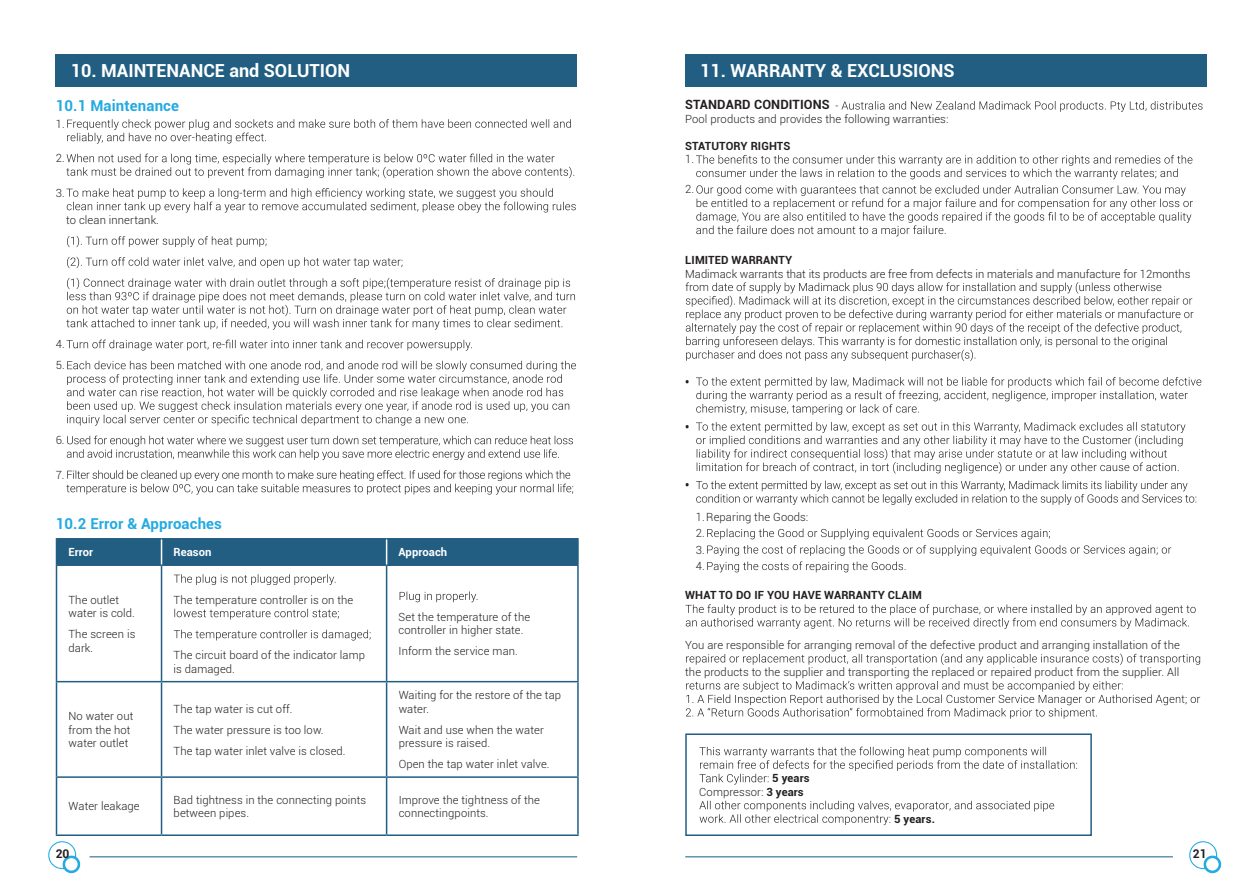
<style>
.page{position:relative;width:1259px;height:893px;background:#fff}
.page>*{position:absolute;margin:0;border:0;box-sizing:border-box;transform-origin:0 0}
.t1{font:700 18px "Roboto";color:#fff}
.t2{font:700 15px "Roboto";letter-spacing:.01em;color:#24aae1}
.t3{font:700 12.75px "Roboto";letter-spacing:.01em;color:#231f20}
.t4{font:700 12px "Roboto";color:#231f20}
.t5{font:300 11.25px/13.5px "Roboto";letter-spacing:.01em;color:#231f20}
.t6{font:700 11.25px/13.5px "Roboto";letter-spacing:.01em;color:#231f20}
.t7{font:700 11.25px "Roboto";letter-spacing:.01em;color:#fff}
.t8{font:900 11.25px "Roboto";color:#231f20}
.s1{font-weight:300}
</style>
<div class="page">
<hr style="left:90px;top:856px;width:487px;height:1px;background:#126081">
<hr style="left:685px;top:856px;width:488px;height:1px;background:#126081">
<svg style="left:48px;top:841px;width:33px;height:33px"></svg>
<svg style="left:1189px;top:841px;width:33px;height:33px"></svg>
<svg style="left:67px;top:119px;width:504px;height:25px"></svg>
<svg style="left:66px;top:154px;width:508px;height:24px"></svg>
<svg style="left:67px;top:188px;width:509px;height:25px"></svg>
<svg style="left:67px;top:236px;width:199px;height:11px"></svg>
<svg style="left:67px;top:257px;width:335px;height:11px"></svg>
<svg style="left:66px;top:278px;width:509px;height:52px"></svg>
<svg style="left:67px;top:340px;width:405px;height:11px"></svg>
<svg style="left:67px;top:361px;width:509px;height:65px"></svg>
<svg style="left:67px;top:436px;width:506px;height:24px"></svg>
<svg style="left:66px;top:470px;width:507px;height:25px"></svg>
<div style="left:56px;top:54px;width:521px;height:33px;background:#225e82"></div>
<hr style="left:56px;top:538px;width:105px;height:1px;background:#225e82">
<hr style="left:161px;top:538px;width:225px;height:1px;background:#225e82">
<hr style="left:386px;top:538px;width:193px;height:1px;background:#225e82">
<hr style="left:577px;top:539px;width:2px;height:25px;background:#225e82">
<hr style="left:56px;top:564px;width:105px;height:2px;background:#225e82">
<hr style="left:56px;top:566px;width:1px;height:115px;background:#225e82">
<hr style="left:161px;top:564px;width:225px;height:2px;background:#225e82">
<hr style="left:161px;top:566px;width:1px;height:115px;background:#225e82">
<hr style="left:386px;top:564px;width:193px;height:2px;background:#225e82">
<hr style="left:386px;top:566px;width:1px;height:115px;background:#225e82">
<hr style="left:577px;top:566px;width:2px;height:115px;background:#225e82">
<hr style="left:56px;top:681px;width:105px;height:1px;background:#225e82">
<hr style="left:56px;top:682px;width:1px;height:94px;background:#225e82">
<hr style="left:161px;top:681px;width:225px;height:1px;background:#225e82">
<hr style="left:161px;top:682px;width:1px;height:94px;background:#225e82">
<hr style="left:386px;top:681px;width:193px;height:1px;background:#225e82">
<hr style="left:386px;top:682px;width:1px;height:94px;background:#225e82">
<hr style="left:577px;top:682px;width:2px;height:94px;background:#225e82">
<hr style="left:56px;top:776px;width:105px;height:2px;background:#225e82">
<hr style="left:56px;top:778px;width:1px;height:56px;background:#225e82">
<hr style="left:161px;top:776px;width:225px;height:2px;background:#225e82">
<hr style="left:161px;top:778px;width:1px;height:56px;background:#225e82">
<hr style="left:386px;top:776px;width:193px;height:2px;background:#225e82">
<hr style="left:386px;top:778px;width:1px;height:56px;background:#225e82">
<hr style="left:577px;top:778px;width:2px;height:56px;background:#225e82">
<hr style="left:56px;top:834px;width:105px;height:2px;background:#225e82">
<hr style="left:161px;top:834px;width:225px;height:2px;background:#225e82">
<hr style="left:386px;top:834px;width:193px;height:2px;background:#225e82">
<div style="left:56px;top:539px;width:521px;height:26px;background:#225e82"></div>
<svg style="left:174px;top:574px;width:161px;height:11px"></svg>
<svg style="left:174px;top:609px;width:165px;height:10px"></svg>
<svg style="left:174px;top:630px;width:196px;height:10px"></svg>
<svg style="left:399px;top:591px;width:78px;height:11px"></svg>
<div style="left:685px;top:54px;width:521px;height:33px;background:#225e82"></div>
<svg style="left:835px;top:101px;width:367px;height:11px"></svg>
<svg style="left:696px;top:155px;width:496px;height:24px"></svg>
<svg style="left:696px;top:185px;width:497px;height:51px"></svg>
<svg style="left:685px;top:282px;width:508px;height:79px"></svg>
<svg style="left:696px;top:377px;width:505px;height:38px"></svg>
<svg style="left:696px;top:422px;width:489px;height:52px"></svg>
<svg style="left:696px;top:481px;width:500px;height:24px"></svg>
<svg style="left:707px;top:529px;width:343px;height:10px"></svg>
<svg style="left:707px;top:545px;width:464px;height:27px"></svg>
<svg style="left:685px;top:604px;width:510px;height:25px"></svg>
<svg style="left:686px;top:653px;width:514px;height:12px"></svg>
<svg style="left:686px;top:681px;width:514px;height:38px"></svg>
<div style="left:685px;top:733px;width:407px;height:103px;border:2px solid #225e82"></div>
<svg style="left:699px;top:747px;width:378px;height:38px"></svg>
<svg style="left:699px;top:801px;width:355px;height:24px"></svg>
<h1 class="t1" style="left:71px;top:58px;width:281px">10. MAINTENANCE and SOLUTION</h1>
<h2 class="t2" style="left:56px;top:95px;width:125px">10.1 Maintenance</h2>
<p class="t5" style="left:56px;top:117px;width:11px">1.</p>
<p class="t5" style="left:56px;top:151px;width:11px">2.</p>
<p class="t5" style="left:56px;top:186px;width:11px">3.</p>
<p class="t5" style="left:66px;top:213px;width:94px">to clean innertank.</p>
<p class="t5" style="left:56px;top:333px;width:11px;line-height:21px">4.<br>5.</p>
<p class="t5" style="left:56px;top:433px;width:10px">6.</p>
<p class="t5" style="left:56px;top:468px;width:10px">7.</p>
<h2 class="t2" style="left:56px;top:513px;width:168px">10.2 Error &amp; Approaches</h2>
<p class="t7" style="left:68px;top:544px;width:26px">Error</p>
<p class="t7" style="left:173px;top:544px;width:40px">Reason</p>
<p class="t7" style="left:398px;top:544px;width:50px">Approach</p>
<p class="t5" style="left:68px;top:592px;width:68px">The outlet water is cold.</p>
<p class="t5" style="left:68px;top:627px;width:68px">The screen is dark.</p>
<p class="t5" style="left:173px;top:592px;width:181px">The temperature controller is on the</p>
<p class="t5" style="left:398px;top:610px;width:133px">Set the temperature of the controller in higher state.</p>
<p class="t5" style="left:399px;top:644px;width:121px">Inform the service man.</p>
<p class="t5" style="left:173px;top:648px;width:193px">The circuit board of the indicator lamp is damaged.</p>
<p class="t5" style="left:69px;top:709px;width:66px">No water out from the hot water outlet</p>
<p class="t5" style="left:174px;top:698px;width:174px;line-height:21px">The tap water is cut off.<br>The water pressure is too low.<br>The tap water inlet valve is closed.</p>
<p class="t5" style="left:399px;top:688px;width:164px">Waiting for the restore of the tap water.</p>
<p class="t5" style="left:399px;top:722px;width:147px">Wait and use when the water pressure is raised.</p>
<p class="t5" style="left:399px;top:757px;width:152px">Open the tap water inlet valve.</p>
<p class="t5" style="left:69px;top:799px;width:73px">Water leakage</p>
<p class="t5" style="left:174px;top:792px;width:194px">Bad tightness in the connecting points between pipes.</p>
<p class="t5" style="left:399px;top:792px;width:143px">Improve the tightness of the connectingpoints.</p>
<h1 class="t1" style="left:700px;top:58px;width:256px">11. WARRANTY &amp; EXCLUSIONS</h1>
<p class="t3" style="left:685px;top:96px;width:146px">STANDARD CONDITIONS</p>
<p class="t5" style="left:685px;top:112px;width:265px">Pool products and provides the following warranties:</p>
<p class="t6" style="left:685px;top:139px;width:107px">STATUTORY RIGHTS</p>
<p class="t5" style="left:685px;top:152px;width:11px">1.</p>
<p class="t5" style="left:685px;top:182px;width:11px">2.</p>
<p class="t6" style="left:685px;top:253px;width:108px">LIMITED WARRANTY</p>
<p class="t5" style="left:685px;top:266px;width:507px">Madimack warrants that its products are free from defects in materials and manufacture for 12months</p>
<p class="t8" style="left:685px;top:374px;width:6px">•</p>
<p class="t8" style="left:685px;top:419px;width:6px">•</p>
<p class="t8" style="left:685px;top:477px;width:6px">•</p>
<p class="t5" style="left:696px;top:508px;width:114px;line-height:16.5px">1.Reparing the Goods:<br>2.<br>3.<br>4.</p>
<p class="t6" style="left:685px;top:588px;width:238px">WHAT TO DO IF YOU HAVE WARRANTY CLAIM</p>
<p class="t5" style="left:685px;top:638px;width:496px">You are responsible for arranging removal of the defective product and arranging installation of the</p>
<p class="t5" style="left:685px;top:665px;width:495px">the products to the supplier and transporting the replaced or repaired product from the supplier. All</p>
<p class="t6" style="left:699px;top:771px;width:112px;text-indent:73px">5 years<br><span class="s1">Compressor:</span> 3 years</p>
<p class="t6" style="left:894px;top:811px;width:42px">5 years.</p>
<p class="t4" style="left:56px;top:845px;width:15px">20</p>
<p class="t4" style="left:1193px;top:845px;width:15px">21</p>
</div>
